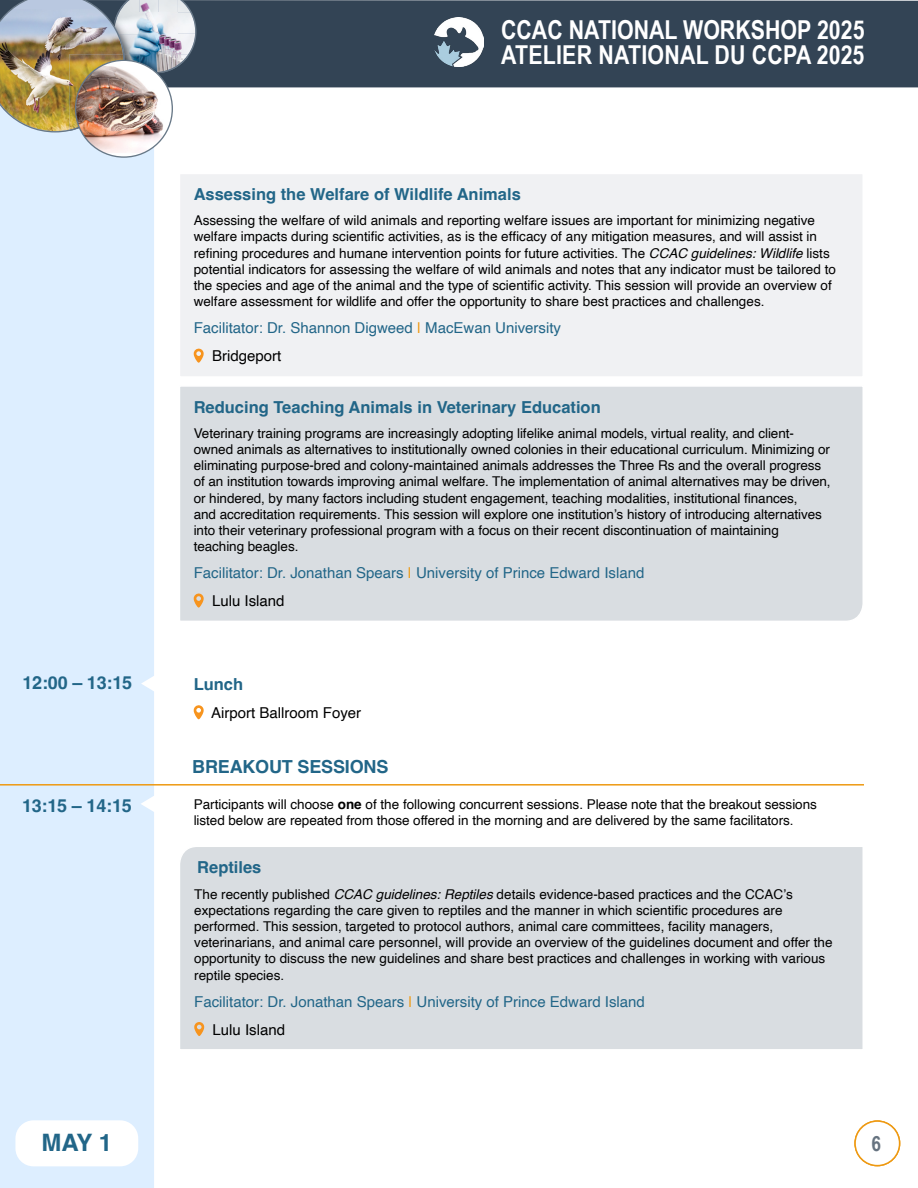
<style>
.page{position:relative;width:918px;height:1188px;background:#fff}
.page>*{position:absolute;margin:0;border:0;box-sizing:border-box;transform-origin:0 0}
.t1{font:700 26.1px/24.2px "Arial Narrow";color:#fff}
.t2{font:700 24px "Helvetica";color:#268}
.t3{font:700 21px "Arial Narrow";color:#667380}
.Times{font:700 18px "Helvetica";letter-spacing:-.01em;color:#268}
.Parallel_session{font:700 16.5px "Helvetica";color:#268}
.Speakers{font:15px "Helvetica";color:#268}
.Speakers-2{font:15px "Helvetica";color:#000}
.Parallel_session-2{font:15px "Helvetica";color:#000}
.item_description{font:13.5px/16.2px "Helvetica";color:#000}
.s1{font-style:italic}
.s2{color:#e91}
.s3{font-weight:700}
</style>
<div class="page">
<div style="left:197px;top:0;width:721px;height:87px;background:#345"></div>
<img style="left:435px;top:17px;width:48px;height:50px">
<div style="left:0;top:158px;width:154px;height:1030px;background:#def"></div>
<img style="left:0;top:0;width:197px;height:158px">
<div style="left:15px;top:1120px;width:123px;height:46px;background:#fff;border-radius:18px"></div>
<hr style="left:0;top:784px;width:864px;height:2px;background:#e91">
<svg style="left:141px;top:794px;width:13px;height:20px"></svg>
<div style="left:180px;top:847px;width:683px;height:202px;background:#d9dde1"></div>
<div style="left:854px;top:1120px;width:46px;height:46px;border:2px solid #e91;border-radius:50%"></div>
<svg style="left:194px;top:705px;width:10px;height:14px"></svg>
<svg style="left:141px;top:674px;width:13px;height:20px"></svg>
<div style="left:180px;top:386px;width:683px;height:235px;background:#d9dde1"></div>
<div style="left:179px;top:173px;width:684px;height:204px;background:#f0f1f3"></div>
<svg style="left:194px;top:348px;width:10px;height:15px"></svg>
<div style="left:179px;top:173px;width:685px;height:205px;border:2px solid #fff"></div>
<p class="Times" style="left:22px;top:672px;width:111px">12:00 – 13:15</p>
<p class="Times" style="left:22px;top:794px;width:111px">13:15 – 14:15</p>
<h2 class="t2" style="left:41px;top:1128px;width:72px">MAY 1</h2>
<h1 class="t1" style="left:501px;top:17px;width:365px">CCAC NATIONAL WORKSHOP 2025<br>ATELIER NATIONAL DU CCPA 2025</h1>
<p class="Parallel_session" style="left:194px;top:184px;width:329px">Assessing the Welfare of Wildlife Animals</p>
<p class="item_description" style="left:194px;top:213px;width:644px">Assessing the welfare of wild animals and reporting welfare issues are important for minimizing negative welfare impacts during scientific activities, as is the efficacy of any mitigation measures, and will assist in refining procedures and humane intervention points for future activities. The <span class="s1">CCAC guidelines: Wildlife</span> lists potential indicators for assessing the welfare of wild animals and notes that any indicator must be tailored to the species and age of the animal and the type of scientific activity. This session will provide an overview of welfare assessment for wildlife and offer the opportunity to share best practices and challenges.</p>
<p class="Speakers" style="left:194px;top:316px;width:369px">Facilitator: Dr. Shannon Digweed <span class="s2">|</span> MacEwan University</p>
<p class="Speakers-2" style="left:212px;top:344px;width:71px">Bridgeport</p>
<p class="Parallel_session" style="left:194px;top:397px;width:409px">Reducing Teaching Animals in Veterinary Education</p>
<p class="item_description" style="left:194px;top:425px;width:639px">Veterinary training programs are increasingly adopting lifelike animal models, virtual reality, and client&shy;owned animals as alternatives to institutionally owned colonies in their educational curriculum. Minimizing or eliminating purpose-bred and colony-maintained animals addresses the Three Rs and the overall progress of an institution towards improving animal welfare. The implementation of animal alternatives may be driven, or hindered, by many factors including student engagement, teaching modalities, institutional finances,<br>and accreditation requirements. This session will explore one institution’s history of introducing alternatives into their veterinary professional program with a focus on their recent discontinuation of maintaining teaching beagles.</p>
<p class="Speakers" style="left:194px;top:561px;width:452px">Facilitator: Dr. Jonathan Spears <span class="s2">|</span> University of Prince Edward Island</p>
<p class="Speakers-2" style="left:212px;top:589px;width:74px">Lulu Island</p>
<p class="Parallel_session" style="left:194px;top:674px;width:51px">Lunch</p>
<p class="Parallel_session-2" style="left:211px;top:701px;width:152px">Airport Ballroom Foyer</p>
<p class="Times" style="left:192px;top:755px;width:198px">BREAKOUT SESSIONS</p>
<p class="item_description" style="left:194px;top:797px;width:625px">Participants will choose <span class="s3">one</span> of the following concurrent sessions. Please note that the breakout sessions listed below are repeated from those offered in the morning and are delivered by the same facilitators.</p>
<p class="Parallel_session" style="left:197px;top:858px;width:66px">Reptiles</p>
<p class="item_description" style="left:194px;top:886px;width:640px">The recently published <span class="s1">CCAC guidelines: Reptiles</span> details evidence-based practices and the CCAC’s expectations regarding the care given to reptiles and the manner in which scientific procedures are performed. This session, targeted to protocol authors, animal care committees, facility managers, veterinarians, and animal care personnel, will provide an overview of the guidelines document and offer the opportunity to discuss the new guidelines and share best practices and challenges in working with various reptile species.</p>
<p class="Speakers" style="left:194px;top:990px;width:452px">Facilitator: Dr. Jonathan Spears <span class="s2">|</span> University of Prince Edward Island</p>
<p class="Speakers-2" style="left:213px;top:1018px;width:74px">Lulu Island</p>
<p class="t3" style="left:872px;top:1128px;width:11px">6</p>
</div>
